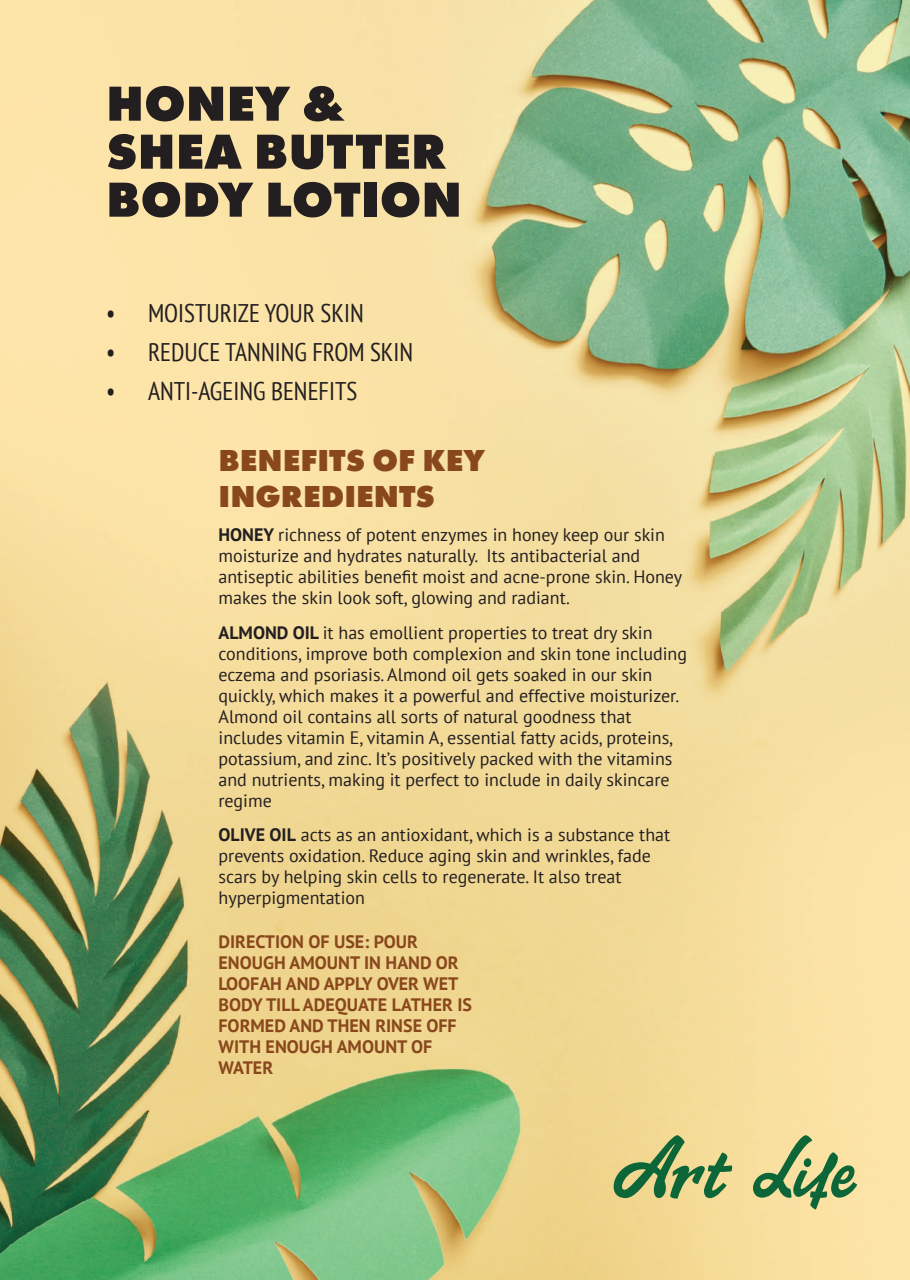
<style>
.page{position:relative;width:910px;height:1280px;background:#fff}
.page>*{position:absolute;margin:0;border:0;box-sizing:border-box;transform-origin:0 0}
.t1{font:800 51px/48px "Futura PT";color:#231f20}
.t2{font:800 31.5px/36px "Futura PT";color:#89471d}
.t3{font:condensed 25.5px "PT Sans";color:#231f20}
.t4{font:18px/21px "PT Sans";color:#231f20}
.t5{font:700 18px/21px "PT Sans";color:#89471d}
.s1{font-weight:700}
</style>
<div class="page">
<img style="left:0;top:0;width:910px;height:1280px">
<svg style="left:604px;top:1135px;width:253px;height:74px;background:#b9bd80"></svg>
<h1 class="t1" style="left:106px;top:79px;width:358px">HONEY &amp;<br>SHEA BUTTER<br>BODY LOTION</h1>
<h3 class="t3" style="left:106px;top:297px;width:259px">• MOISTURIZE YOUR SKIN</h3>
<h3 class="t3" style="left:106px;top:336px;width:309px">• REDUCE TANNING FROM SKIN</h3>
<h3 class="t3" style="left:106px;top:375px;width:253px">• ANTI-AGEING BENEFITS</h3>
<h2 class="t2" style="left:219px;top:441px;width:268px">BENEFITS OF KEY<br>INGREDIENTS</h2>
<p class="t4" style="left:219px;top:524px;width:465px"><span class="s1">HONEY</span> richness of potent enzymes in honey keep our skin moisturize and hydrates naturally. Its antibacterial and antiseptic abilities benefit moist and acne-prone skin. Honey makes the skin look soft, glowing and radiant.</p>
<p class="t4" style="left:219px;top:621px;width:470px"><span class="s1">ALMOND OIL</span> it has emollient properties to treat dry skin conditions, improve both complexion and skin tone including eczema and psoriasis. Almond oil gets soaked in our skin quickly, which makes it a powerful and effective moisturizer.<br>Almond oil contains all sorts of natural goodness that includes vitamin E, vitamin A, essential fatty acids, proteins, potassium, and zinc. It’s positively packed with the vitamins and nutrients, making it perfect to include in daily skincare regime</p>
<p class="t4" style="left:219px;top:824px;width:453px"><span class="s1">OLIVE OIL</span> acts as an antioxidant, which is a substance that prevents oxidation. Reduce aging skin and wrinkles, fade scars by helping skin cells to regenerate. It also treat hyperpigmentation</p>
<p class="t5" style="left:219px;top:930px;width:255px">DIRECTION OF USE: POUR<br>ENOUGH AMOUNT IN HAND OR<br>LOOFAH AND APPLY OVER WET<br>BODY TILL ADEQUATE LATHER IS<br>FORMED AND THEN RINSE OFF<br>WITH ENOUGH AMOUNT OF<br>WATER</p>
</div>
